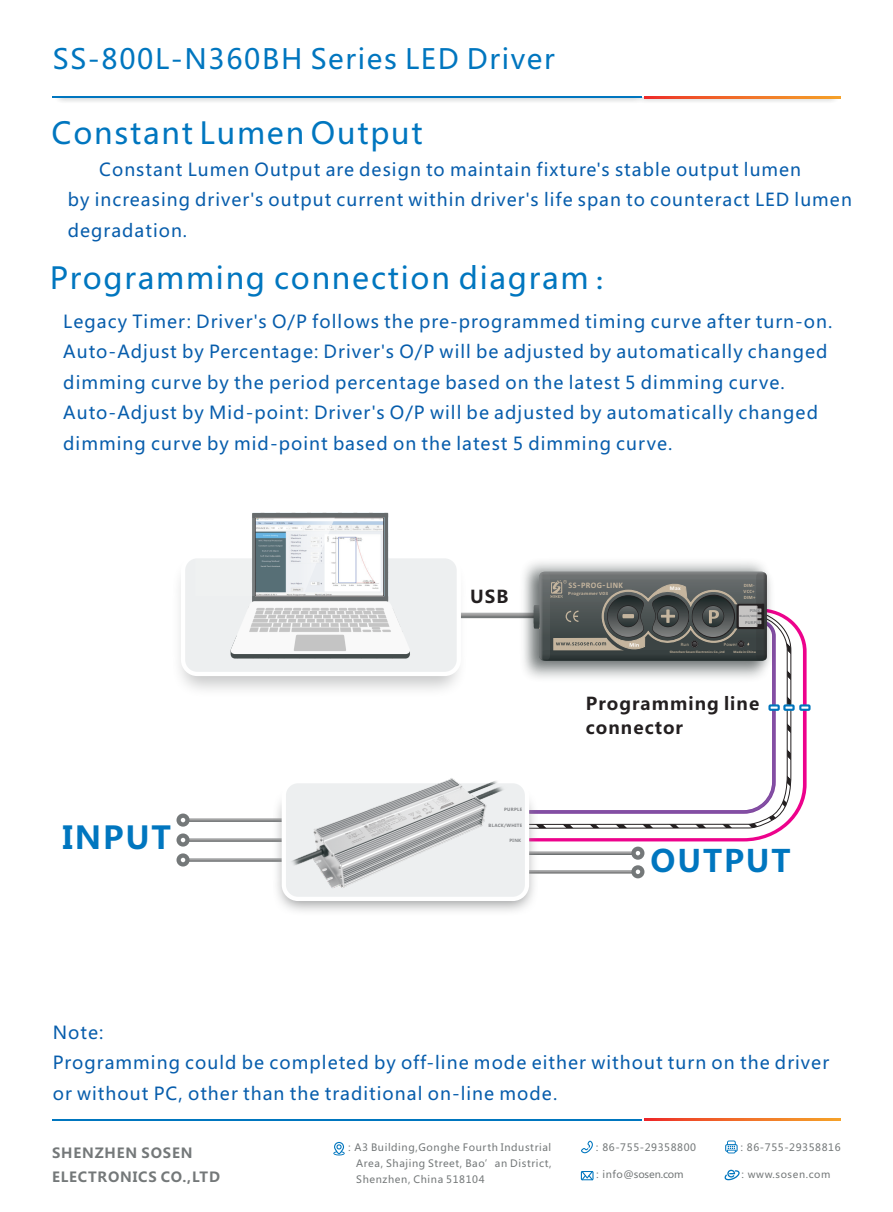
<style>
.page{position:relative;width:893px;height:1212px;background:#fff}
.page>*{position:absolute;margin:0;border:0;box-sizing:border-box;transform-origin:0 0}
.t1{font:700 31.2px "Microsoft Ya Hei";letter-spacing:.06em;color:#0076bf}
.t2{font:700 30.6px "Microsoft Ya Hei";letter-spacing:.06em;color:#0076bf}
.t3{font:30px "Microsoft Ya Hei";letter-spacing:.06em;color:#0076bf}
.t4{font:27.6px "Microsoft Ya Hei";letter-spacing:.06em;color:#0076bf}
.t5{font:17.7px/30.5px "Microsoft Ya Hei";letter-spacing:.06em;color:#075dac}
.t6{font:700 17.55px/23.2px "Microsoft Ya Hei";letter-spacing:.06em;color:#231f20}
.t7{font:700 13.8px/24px "Microsoft Ya Hei";letter-spacing:.06em;color:#747879}
.t8{font:10.05px/15.9px "Microsoft Ya Hei";letter-spacing:.06em;color:#747879;text-align:justify}
.t9{font:10.05px "Microsoft Ya Hei";letter-spacing:-.015em;color:#747879}
.t10{font:9.9px "Microsoft Ya Hei";letter-spacing:.06em;color:#747879}
.t11{font:700 8.4px "Calibri";letter-spacing:.045em;color:#c5b59e}
.t12{font:700 5.55px "Calibri";color:#fff}
.t13{font:700 4.95px "Calibri";letter-spacing:.045em;color:#c5b59e;scale:1.08 1}
.t14{font:700 4.95px "Calibri";letter-spacing:.045em;color:#c5b59e}
.t15{font:4.95px "Calibri";letter-spacing:.045em;color:#c5b59e}
.t16{font:700 4.35px "Microsoft Ya Hei";letter-spacing:.06em;color:#808285}
.t17{font:700 3.75px "Microsoft Ya Hei";letter-spacing:.06em;color:#808285}
.t18{font:700 3.45px "Calibri";letter-spacing:.045em;color:#c5b59e}
.t19{font:700 2.7px "Microsoft Ya Hei";letter-spacing:.06em;color:#808285}
.s1{font-weight:700;font-size:22.5px}
.s2{font-family:"Microsoft Ya Hei"}
</style>
<div class="page">
<img style="left:58px;top:98px;width:782px;height:4px">
<hr style="left:53px;top:97px;width:589px;height:1px;background:#0076bf">
<svg style="left:644px;top:97px;width:196px;height:1px"></svg>
<svg style="left:333px;top:1142px;width:12px;height:13px"></svg>
<svg style="left:581px;top:1140px;width:12px;height:13px"></svg>
<svg style="left:725px;top:1140px;width:13px;height:13px"></svg>
<svg style="left:724px;top:1170px;width:16px;height:10px"></svg>
<svg style="left:581px;top:1171px;width:12px;height:9px"></svg>
<hr style="left:53px;top:1119px;width:589px;height:1px;background:#0076bf">
<svg style="left:644px;top:1119px;width:196px;height:1px"></svg>
<svg style="left:539px;top:612px;width:268px;height:229px"></svg>
<img style="left:539px;top:675px;width:237px;height:139px">
<svg style="left:187px;top:858px;width:124px;height:4px"></svg>
<svg style="left:187px;top:838px;width:124px;height:4px"></svg>
<svg style="left:187px;top:818px;width:124px;height:4px"></svg>
<svg style="left:511px;top:870px;width:124px;height:4px"></svg>
<img style="left:531px;top:562px;width:244px;height:124px">
<svg style="left:511px;top:851px;width:124px;height:4px"></svg>
<div style="left:181px;top:554px;width:280px;height:122px;background:#edeff0;border:4px solid #fff;border-radius:14px"></div>
<img style="left:230px;top:512px;width:199px;height:147px">
<div style="left:176px;top:813px;width:14px;height:14px;border:4px solid #747879;border-radius:50%"></div>
<div style="left:176px;top:833px;width:14px;height:13px;border:4px solid #747879;border-radius:50%"></div>
<div style="left:176px;top:853px;width:14px;height:13px;border:4px solid #747879;border-radius:50%"></div>
<div style="left:631px;top:846px;width:13px;height:14px;border:4px solid #747879;border-radius:50%"></div>
<div style="left:631px;top:865px;width:13px;height:13px;border:4px solid #747879;border-radius:50%"></div>
<svg style="left:195px;top:517px;width:189px;height:79px"></svg>
<svg style="left:768px;top:704px;width:12px;height:7px"></svg>
<svg style="left:799px;top:704px;width:11px;height:7px"></svg>
<img style="left:524px;top:565px;width:255px;height:110px">
<svg style="left:456px;top:572px;width:311px;height:89px"></svg>
<svg style="left:783px;top:704px;width:12px;height:7px"></svg>
<img style="left:249px;top:778px;width:289px;height:133px">
<h3 class="t4" style="left:53px;top:47px;width:503px">SS-800L-N360BH Series LED Driver</h3>
<h3 class="t3" style="left:52px;top:120px;width:373px">Constant Lumen Output</h3>
<p class="t5" style="left:68px;top:156px;width:785px;text-indent:31px">Constant Lumen Output are design to maintain fixture's stable output lumen<br>by increasing driver's output current within driver's life span to counteract LED lumen degradation.</p>
<h3 class="t3" style="left:50px;top:264px;width:563px">Programming connection diagram<span class="s1">：</span></h3>
<p class="t5" style="left:63px;top:308px;width:771px">Legacy Timer: Driver's O/P follows the pre-programmed timing curve after turn-on.<br>Auto-Adjust by Percentage: Driver's O/P will be adjusted by automatically changed dimming curve by the period percentage based on the latest 5 dimming curve.<br>Auto-Adjust by Mid-point: Driver's O/P will be adjusted by automatically changed dimming curve by mid-point based on the latest 5 dimming curve.</p>
<h1 class="t1" style="left:62px;top:823px;width:110px">INPUT</h1>
<p class="t6" style="left:470px;top:586px;width:40px">USB</p>
<p class="t16" style="left:504px;top:807px;width:20px">PURPLE</p>
<p class="t16" style="left:488px;top:823px;width:35px">BLACK/WHITE</p>
<p class="t16" style="left:510px;top:838px;width:13px">PINK</p>
<p class="t11" style="left:568px;top:582px;width:56px">SS<span class="s2">-</span>PROG<span class="s2">-</span>LINK</p>
<p class="t12" style="left:670px;top:586px;width:12px">Max</p>
<p class="t13" style="left:568px;top:592px;width:38px">Programmer V03</p>
<p class="t15" style="left:681px;top:642px;width:10px">Run</p>
<p class="t14" style="left:744px;top:583px;width:12px">DIM-</p>
<p class="t14" style="left:744px;top:595px;width:13px">DIM+</p>
<p class="t14" style="left:744px;top:589px;width:13px">VCC+</p>
<p class="t17" style="left:750px;top:609px;width:12px">PINK</p>
<p class="t19" style="left:740px;top:615px;width:23px">BLACK/WHITE</p>
<p class="t15" style="left:724px;top:642px;width:15px">Power</p>
<p class="t17" style="left:745px;top:621px;width:17px">PURPLE</p>
<p class="t18" style="left:670px;top:651px;width:56px">Shenzhen Sosen Electronics Co.,Ltd</p>
<p class="t18" style="left:734px;top:651px;width:24px">Made in China</p>
<p class="t6" style="left:586px;top:694px;width:175px">Programming line connector</p>
<h2 class="t2" style="left:651px;top:847px;width:141px">OUTPUT</h2>
<p class="t5" style="left:53px;top:1018px;width:778px">Note:<br>Programming could be completed by off-line mode either without turn on the driver or without PC, other than the traditional on-line mode.</p>
<p class="t7" style="left:52px;top:1142px;width:169px">SHENZHEN SOSEN<br>ELECTRONICS CO.,LTD</p>
<p class="t8" style="left:356px;top:1140px;width:197px;text-indent:-12px">：A3 Building,Gonghe Fourth Industrial Area, Shajing Street, Bao’an District, Shenzhen, China 518104</p>
<p class="t8" style="left:592px;top:1140px;width:105px">：86-755-29358800</p>
<p class="t8" style="left:737px;top:1140px;width:105px">：86-755-29358816</p>
<p class="t9" style="left:592px;top:1170px;width:93px">：info@sosen.com</p>
<p class="t10" style="left:738px;top:1170px;width:94px">：www.sosen.com</p>
</div>
